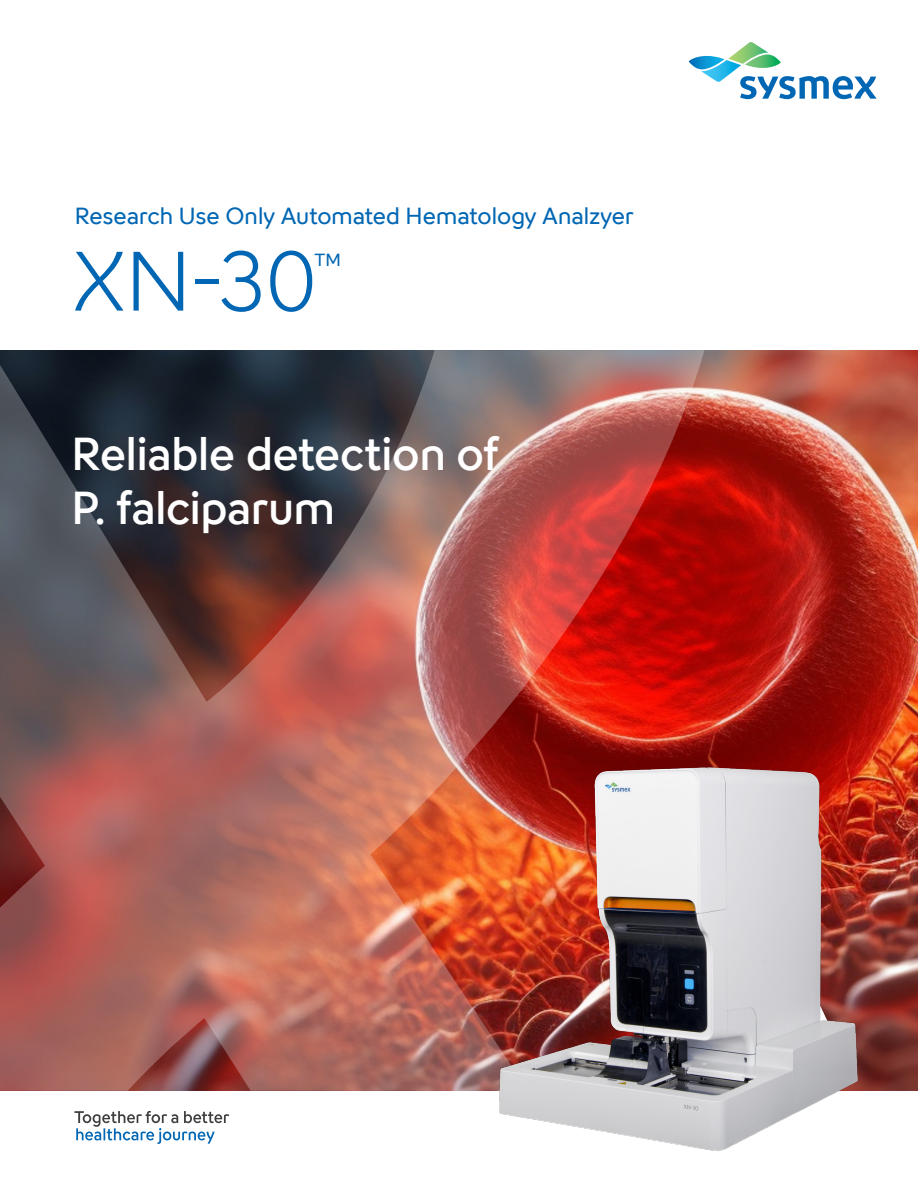
<style>
.page{position:relative;width:918px;height:1188px;background:#fff}
.page>*{position:absolute;margin:0;border:0;box-sizing:border-box;transform-origin:0 0}
.t1{font:300 84px "Sysmex";color:#0166b3}
.t2{font:500 45px "Sysmex";letter-spacing:-.005em;color:#fff}
.t3{font:23.25px "Sysmex";color:#0166b3}
.t4{font:17.55px "Sysmex";color:#0166b3}
</style>
<div class="page">
<img style="left:705px;top:350px;width:213px;height:393px">
<img style="left:0;top:350px;width:705px;height:741px">
<svg style="left:689px;top:42px;width:188px;height:57px"></svg>
<svg style="left:74px;top:1111px;width:155px;height:33px"></svg>
<img style="left:382px;top:743px;width:536px;height:408px">
<p class="t3" style="left:75px;top:201px;width:561px">Research Use Only Automated Hematology Analzyer</p>
<p class="t1" style="left:72px;top:228px;width:248px">XN-30</p>
<p class="t4" style="left:314px;top:249px;width:28px">TM</p>
<p class="t2" style="left:71px;top:426px;width:429px">Reliable detection of</p>
<p class="t2" style="left:71px;top:480px;width:265px">P. falciparum</p>
</div>
